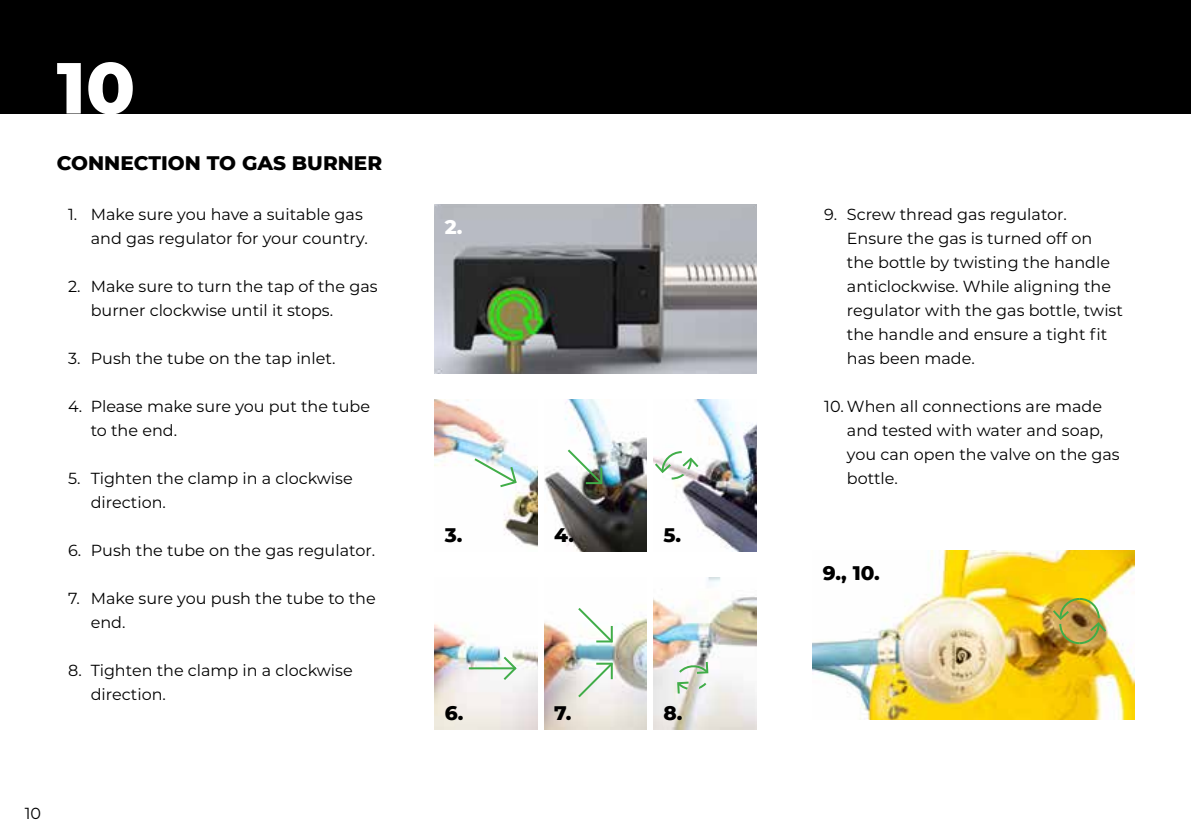
<style>
.page{position:relative;width:1191px;height:840px;background:#fff}
.page>*{position:absolute;margin:0;border:0;box-sizing:border-box;transform-origin:0 0}
.t1{font:800 72px "Montserrat";color:#fff}
.t2{font:800 20px "Montserrat";color:#000}
.t3{font:800 20px "Montserrat";color:#fff}
.t4{font:16px/24px "Montserrat";color:#000}
</style>
<div class="page">
<img style="left:544px;top:399px;width:103px;height:152px">
<div style="left:0;top:0;width:1191px;height:113px;background:#000"></div>
<img style="left:435px;top:204px;width:321px;height:169px">
<img style="left:813px;top:550px;width:321px;height:169px">
<img style="left:435px;top:399px;width:102px;height:148px">
<img style="left:435px;top:624px;width:102px;height:105px">
<img style="left:544px;top:618px;width:103px;height:111px">
<img style="left:675px;top:399px;width:81px;height:152px">
<img style="left:653px;top:577px;width:103px;height:152px">
<svg style="left:472px;top:456px;width:46px;height:32px"></svg>
<svg style="left:501px;top:654px;width:17px;height:27px"></svg>
<hr style="left:469px;top:667px;width:47px;height:2px;background:#41ad49">
<svg style="left:576px;top:608px;width:39px;height:36px"></svg>
<svg style="left:576px;top:660px;width:39px;height:39px"></svg>
<svg style="left:565px;top:447px;width:39px;height:39px"></svg>
<svg style="left:677px;top:659px;width:33px;height:15px"></svg>
<svg style="left:653px;top:450px;width:47px;height:30px"></svg>
<svg style="left:676px;top:680px;width:32px;height:15px"></svg>
<img style="left:677px;top:464px;width:18px;height:15px">
<img style="left:685px;top:677px;width:16px;height:16px">
<img style="left:1050px;top:596px;width:58px;height:48px">
<h1 class="t1" style="left:57px;top:35px;width:80px">10</h1>
<p class="t2" style="left:57px;top:148px;width:327px">CONNECTION TO GAS BURNER</p>
<p class="t4" style="left:91px;top:201px;width:278px;text-indent:-23px">1. Make sure you have a suitable gas and gas regulator for your country.</p>
<p class="t4" style="left:91px;top:273px;width:288px;text-indent:-23px">2. Make sure to turn the tap of the gas burner clockwise until it stops.</p>
<p class="t4" style="left:68px;top:345px;width:269px">3. Push the tube on the tap inlet.</p>
<p class="t4" style="left:91px;top:393px;width:281px;text-indent:-23px">4. Please make sure you put the tube to the end.</p>
<p class="t4" style="left:91px;top:465px;width:263px;text-indent:-23px">5. Tighten the clamp in a clockwise direction.</p>
<p class="t4" style="left:68px;top:537px;width:308px">6. Push the tube on the gas regulator.</p>
<p class="t4" style="left:91px;top:585px;width:287px;text-indent:-23px">7. Make sure you push the tube to the end.</p>
<p class="t4" style="left:91px;top:657px;width:263px;text-indent:-23px">8. Tighten the clamp in a clockwise direction.</p>
<p class="t4" style="left:25px;top:800px;width:18px">10</p>
<p class="t3" style="left:445px;top:212px;width:19px">2.</p>
<p class="t2" style="left:445px;top:519px;width:19px">3.</p>
<p class="t2" style="left:445px;top:697px;width:20px">6.</p>
<p class="t2" style="left:554px;top:519px;width:22px">4.</p>
<p class="t2" style="left:554px;top:697px;width:19px">7.</p>
<p class="t2" style="left:663px;top:519px;width:19px">5.</p>
<p class="t2" style="left:663px;top:697px;width:21px">8.</p>
<p class="t4" style="left:847px;top:201px;width:277px;text-indent:-23px">9. Screw thread gas regulator.<br>Ensure the gas is turned off on the bottle by twisting the handle anticlockwise. While aligning the regulator with the gas bottle, twist the handle and ensure a tight fit has been made.</p>
<p class="t4" style="left:847px;top:393px;width:274px;text-indent:-23px">10. When all connections are made and tested with water and soap, you can open the valve on the gas bottle.</p>
<p class="t2" style="left:823px;top:557px;width:59px">9., 10.</p>
</div>
